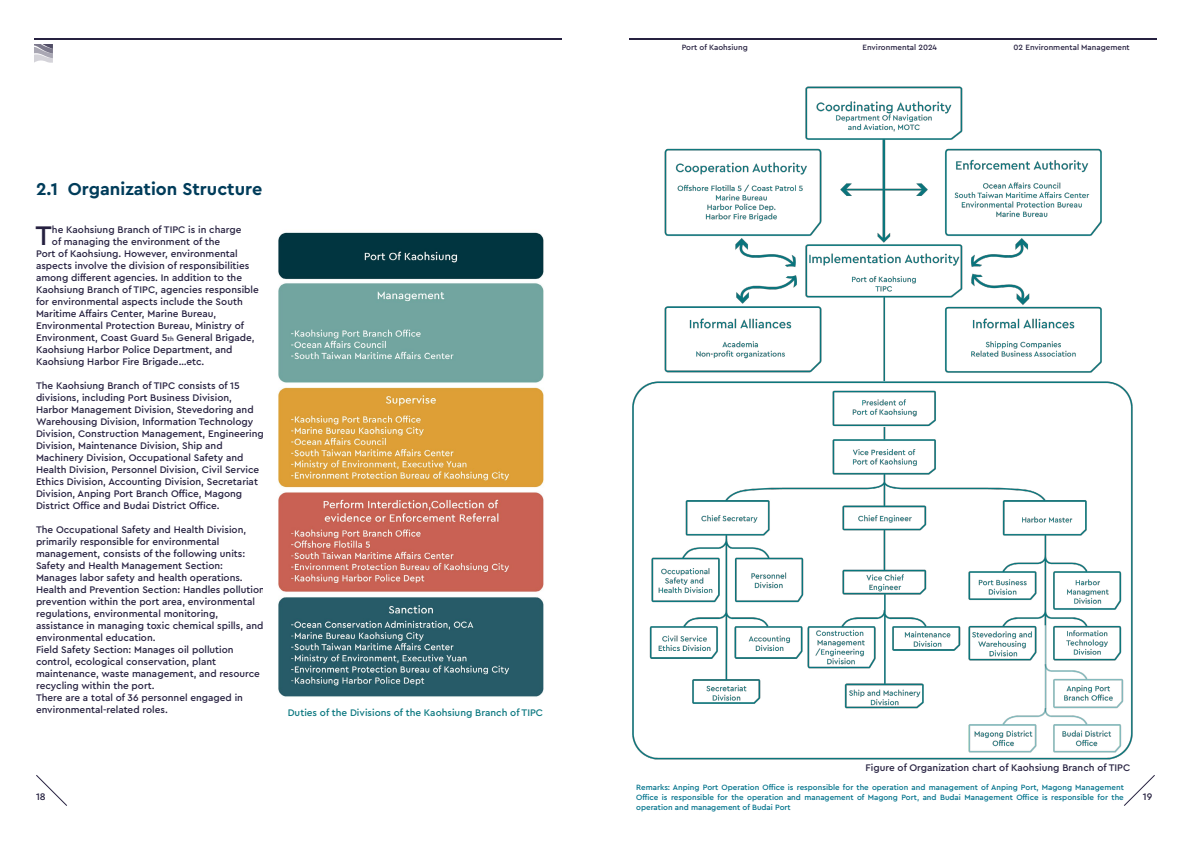
<style>
.page{position:relative;width:1191px;height:842px;background:#fff}
.page>*{position:absolute;margin:0;border:0;box-sizing:border-box;transform-origin:0 0}
.t1{font:500 28.2px "Cera Pro";color:#262140}
.t2{font:700 18px "Cera Pro";color:#003c5a}
.t3{font:500 10px/12px "Cera Pro";color:#262140}
.t4{font:500 10px "Cera Pro";color:#0b7880}
.t5{font:500 8px/10px "Cera Pro";color:#00728b;text-align:justify}
.t6{font:500 8px "Cera Pro";color:#262140}
.s1{font-size:6.5px}
</style>
<div class="page">
<img style="left:632px;top:86px;width:501px;height:674px">
<img style="left:278px;top:232px;width:266px;height:465px">
<svg style="left:36px;top:775px;width:31px;height:31px"></svg>
<svg style="left:1124px;top:775px;width:31px;height:31px"></svg>
<svg style="left:34px;top:44px;width:19px;height:19px"></svg>
<hr style="left:629px;top:38px;width:528px;height:2px;background:#262140">
<hr style="left:34px;top:38px;width:527px;height:2px;background:#262140">
<h2 class="t2" style="left:36px;top:177px;width:228px">2.1 Organization Structure</h2>
<h1 class="t1" style="left:36px;top:217px;width:18px">T</h1>
<p class="t3" style="left:52px;top:223px;width:191px">he Kaohsiung Branch of TIPC is in charge</p>
<p class="t3" style="left:52px;top:235px;width:170px">of managing the environment of the</p>
<p class="t3" style="left:36px;top:247px;width:203px">Port of Kaohsiung. However, environmental</p>
<p class="t3" style="left:36px;top:259px;width:215px">aspects involve the division of responsibilities</p>
<p class="t3" style="left:36px;top:271px;width:208px">among different agencies. In addition to the</p>
<p class="t3" style="left:36px;top:283px;width:224px">Kaohsiung Branch of TIPC, agencies responsible</p>
<p class="t3" style="left:36px;top:295px;width:208px">for environmental aspects include the South</p>
<p class="t3" style="left:36px;top:307px;width:182px">Maritime Affairs Center, Marine Bureau,</p>
<p class="t3" style="left:36px;top:319px;width:210px">Environmental Protection Bureau, Ministry of</p>
<p class="t3" style="left:36px;top:331px;width:220px">Environment, Coast Guard 5<span class="s1">th</span> General Brigade,</p>
<p class="t3" style="left:36px;top:343px;width:198px">Kaohsiung Harbor Police Department, and</p>
<p class="t3" style="left:36px;top:355px;width:170px">Kaohsiung Harbor Fire Brigade…etc.</p>
<p class="t3" style="left:36px;top:379px;width:229px">The Kaohsiung Branch of TIPC consists of 15 divisions, including Port Business Division, Harbor Management Division, Stevedoring and Warehousing Division, Information Technology Division, Construction Management, Engineering Division, Maintenance Division, Ship and Machinery Division, Occupational Safety and Health Division, Personnel Division, Civil Service Ethics Division, Accounting Division, Secretariat Division, Anping Port Branch Office, Magong District Office and Budai District Office.</p>
<p class="t3" style="left:36px;top:523px;width:230px">The Occupational Safety and Health Division, primarily responsible for environmental management, consists of the following units:<br>Safety and Health Management Section:<br>Manages labor safety and health operations.<br>Health and Prevention Section: Handles pollution prevention within the port area, environmental regulations, environmental monitoring, assistance in managing toxic chemical spills, and environmental education.<br>Field Safety Section: Manages oil pollution control, ecological conservation, plant maintenance, waste management, and resource recycling within the port.<br>There are a total of 36 personnel engaged in environmental-related roles.</p>
<p class="t4" style="left:288px;top:706px;width:257px">Duties of the Divisions of the Kaohsiung Branch of TIPC</p>
<p class="t6" style="left:681px;top:42px;width:68px">Port of Kaohsiung</p>
<p class="t6" style="left:862px;top:42px;width:76px">Environmental 2024</p>
<p class="t6" style="left:1013px;top:42px;width:118px">02 Environmental Management</p>
<p class="t3" style="left:865px;top:762px;width:266px">Figure of Organization chart of Kaohsiung Branch of TIPC</p>
<p class="t5" style="left:636px;top:781px;width:489px">Remarks: Anping Port Operation Office is responsible for the operation and management of Anping Port, Magong Management Office is responsible for the operation and management of Magong Port, and Budai Management Office is responsible for the operation and management of Budai Port</p>
<p class="t3" style="left:36px;top:790px;width:11px">18</p>
<p class="t3" style="left:1142px;top:790px;width:11px">19</p>
</div>
